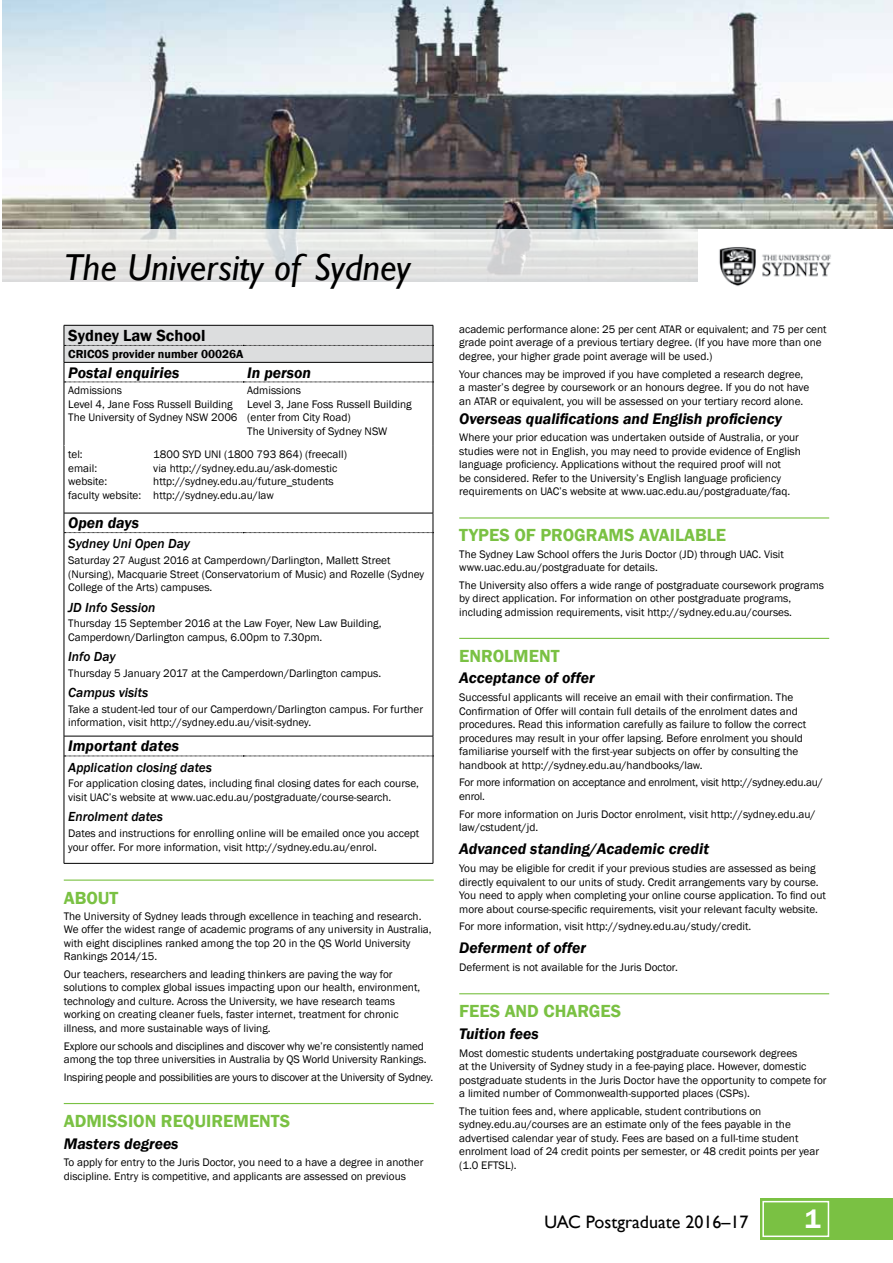
<style>
.page{position:relative;width:893px;height:1263px;background:#fff}
.page>*{position:absolute;margin:0;border:0;box-sizing:border-box;transform-origin:0 0}
.t1{font:italic 37.5px "Gill Sans";color:#000}
.t2{font:600 27px "Franklin Gothic";color:#fff}
.t3{font:600 18px "Franklin Gothic";color:#7ac143}
.t4{font:18px "Gill Sans";color:#000}
.t5{font:600 16.5px "Franklin Gothic";color:#000}
.t6{font:italic 600 15.75px "Franklin Gothic";color:#000}
.t7{font:italic 500 13.5px "Franklin Gothic";color:#000}
.t8{font:600 12px "Franklin Gothic";color:#000}
.t9{font:11.25px/13.5px "Franklin Gothic";color:#000}
</style>
<div class="page">
<img style="left:2px;top:0;width:891px;height:230px">
<svg style="left:2px;top:230px;width:696px;height:52px;fill:#e2e2e1"></svg>
<img style="left:719px;top:247px;width:112px;height:39px">
<div style="left:760px;top:1198px;width:133px;height:41px;background:#7ac143"></div>
<div style="left:762px;top:1201px;width:67px;height:36px;border:2px solid #fff"></div>
<hr style="left:64px;top:879px;width:370px;height:2px;background:#7ac143">
<hr style="left:64px;top:1103px;width:370px;height:1px;background:#7ac143">
<hr style="left:64px;top:382px;width:1px;height:64px;background:#000">
<hr style="left:64px;top:863px;width:179px;height:1px;background:#000">
<hr style="left:243px;top:863px;width:190px;height:1px;background:#000">
<hr style="left:64px;top:446px;width:1px;height:67px;background:#000">
<hr style="left:64px;top:533px;width:1px;height:203px;background:#000">
<hr style="left:64px;top:756px;width:1px;height:107px;background:#000">
<hr style="left:433px;top:446px;width:1px;height:67px;background:#000">
<hr style="left:433px;top:533px;width:1px;height:203px;background:#000">
<hr style="left:433px;top:756px;width:1px;height:107px;background:#000">
<svg style="left:64px;top:325px;width:370px;height:58px"></svg>
<hr style="left:433px;top:382px;width:1px;height:64px;background:#000">
<svg style="left:64px;top:513px;width:370px;height:20px"></svg>
<svg style="left:64px;top:736px;width:370px;height:21px"></svg>
<hr style="left:64px;top:736px;width:179px;height:1px;background:#000">
<hr style="left:243px;top:736px;width:190px;height:1px;background:#000">
<hr style="left:459px;top:517px;width:370px;height:1px;background:#7ac143">
<hr style="left:459px;top:638px;width:370px;height:1px;background:#7ac143">
<hr style="left:459px;top:993px;width:370px;height:1px;background:#7ac143">
<h1 class="t1" style="left:64px;top:246px;width:348px">The University of Sydney</h1>
<h3 class="t5" style="left:68px;top:325px;width:139px">Sydney Law School</h3>
<p class="t8" style="left:68px;top:347px;width:177px">CRICOS provider number 00026A</p>
<h3 class="t6" style="left:68px;top:362px;width:113px">Postal enquiries</h3>
<h3 class="t6" style="left:247px;top:362px;width:65px">In person</h3>
<p class="t9" style="left:68px;top:384px;width:171px">Admissions<br>Level 4, Jane Foss Russell Building<br>The University of Sydney NSW 2006</p>
<p class="t9" style="left:247px;top:384px;width:166px">Admissions<br>Level 3, Jane Foss Russell Building (enter from City Road)<br>The University of Sydney NSW</p>
<p class="t9" style="left:68px;top:448px;width:16px">tel:</p>
<p class="t9" style="left:153px;top:448px;width:195px">1800 SYD UNI (1800 793 864) (freecall)</p>
<p class="t9" style="left:68px;top:461px;width:30px">email:</p>
<p class="t9" style="left:153px;top:461px;width:186px">via http://sydney.edu.au/ask-domestic</p>
<p class="t9" style="left:68px;top:475px;width:40px">website:</p>
<p class="t9" style="left:68px;top:475px;width:267px;text-indent:85px">http://sydney.edu.au/future_students faculty website: http://sydney.edu.au/law</p>
<h3 class="t6" style="left:68px;top:513px;width:72px">Open days</h3>
<p class="t7" style="left:68px;top:536px;width:123px">Sydney Uni Open Day</p>
<p class="t9" style="left:68px;top:554px;width:357px">Saturday 27 August 2016 at Camperdown/Darlington, Mallett Street (Nursing), Macquarie Street (Conservatorium of Music) and Rozelle (Sydney<br>College of the Arts) campuses.</p>
<p class="t7" style="left:68px;top:599px;width:89px">JD Info Session</p>
<p class="t9" style="left:68px;top:617px;width:315px">Thursday 15 September 2016 at the Law Foyer, New Law Building,<br>Camperdown/Darlington campus, 6.00pm to 7.30pm.</p>
<p class="t7" style="left:68px;top:648px;width:49px">Info Day</p>
<p class="t9" style="left:68px;top:666px;width:315px">Thursday 5 January 2017 at the Camperdown/Darlington campus.</p>
<p class="t7" style="left:68px;top:684px;width:81px">Campus visits</p>
<p class="t9" style="left:68px;top:703px;width:356px">Take a student-led tour of our Camperdown/Darlington campus. For further information, visit http://sydney.edu.au/visit-sydney.</p>
<h3 class="t6" style="left:68px;top:736px;width:112px">Important dates</h3>
<p class="t7" style="left:68px;top:759px;width:145px">Application closing dates</p>
<p class="t9" style="left:68px;top:777px;width:352px">For application closing dates, including final closing dates for each course, visit UAC’s website at www.uac.edu.au/postgraduate/course-search.</p>
<p class="t7" style="left:68px;top:808px;width:96px">Enrolment dates</p>
<p class="t9" style="left:68px;top:827px;width:353px">Dates and instructions for enrolling online will be emailed once you accept your offer. For more information, visit http://sydney.edu.au/enrol.</p>
<h3 class="t3" style="left:64px;top:886px;width:56px">About</h3>
<p class="t9" style="left:64px;top:909px;width:369px">The University of Sydney leads through excellence in teaching and research.<br>We offer the widest range of academic programs of any university in Australia, with eight disciplines ranked among the top 20 in the QS World University Rankings 2014/15.</p>
<p class="t9" style="left:64px;top:968px;width:358px">Our teachers, researchers and leading thinkers are paving the way for solutions to complex global issues impacting upon our health, environment, technology and culture. Across the University, we have research teams working on creating cleaner fuels, faster internet, treatment for chronic illness, and more sustainable ways of living.</p>
<p class="t9" style="left:64px;top:1039px;width:364px">Explore our schools and disciplines and discover why we’re consistently named among the top three universities in Australia by QS World University Rankings.</p>
<p class="t9" style="left:64px;top:1071px;width:371px">Inspiring people and possibilities are yours to discover at the University of Sydney.</p>
<h3 class="t3" style="left:64px;top:1110px;width:228px">ADMISSION REQUIREMENTS</h3>
<h3 class="t6" style="left:64px;top:1133px;width:116px">Masters degrees</h3>
<p class="t9" style="left:64px;top:1156px;width:361px">To apply for entry to the Juris Doctor, you need to a have a degree in another discipline. Entry is competitive, and applicants are assessed on previous</p>
<p class="t9" style="left:459px;top:323px;width:369px">academic performance alone: 25 per cent ATAR or equivalent; and 75 per cent grade point average of a previous tertiary degree. (If you have more than one degree, your higher grade point average will be used.)</p>
<p class="t9" style="left:459px;top:367px;width:351px">Your chances may be improved if you have completed a research degree, a master’s degree by coursework or an honours degree. If you do not have an ATAR or equivalent, you will be assessed on your tertiary record alone.</p>
<h3 class="t6" style="left:459px;top:408px;width:324px">Overseas qualifications and English proficiency</h3>
<p class="t9" style="left:459px;top:431px;width:343px">Where your prior education was undertaken outside of Australia, or your studies were not in English, you may need to provide evidence of English language proficiency. Applications without the required proof will not<br>be considered. Refer to the University’s English language proficiency requirements on UAC’s website at www.uac.edu.au/postgraduate/faq.</p>
<h3 class="t3" style="left:459px;top:524px;width:268px">TYPES OF PROGRAMS AVAILABLE</h3>
<p class="t9" style="left:459px;top:547px;width:326px">The Sydney Law School offers the Juris Doctor (JD) through UAC. Visit www.uac.edu.au/postgraduate for details.</p>
<p class="t9" style="left:459px;top:578px;width:366px">The University also offers a wide range of postgraduate coursework programs by direct application. For information on other postgraduate programs, including admission requirements, visit http://sydney.edu.au/courses.</p>
<h3 class="t3" style="left:459px;top:645px;width:102px">ENROLMENT</h3>
<h3 class="t6" style="left:459px;top:668px;width:137px">Acceptance of offer</h3>
<p class="t9" style="left:459px;top:691px;width:348px">Successful applicants will receive an email with their confirmation. The Confirmation of Offer will contain full details of the enrolment dates and procedures. Read this information carefully as failure to follow the correct procedures may result in your offer lapsing. Before enrolment you should familiarise yourself with the first-year subjects on offer by consulting the handbook at http://sydney.edu.au/handbooks/law.</p>
<p class="t9" style="left:459px;top:776px;width:365px">For more information on acceptance and enrolment, visit http://sydney.edu.au/ enrol.</p>
<p class="t9" style="left:459px;top:807px;width:358px">For more information on Juris Doctor enrolment, visit http://sydney.edu.au/ law/cstudent/jd.</p>
<h3 class="t6" style="left:459px;top:839px;width:251px">Advanced standing/Academic credit</h3>
<p class="t9" style="left:459px;top:862px;width:368px">You may be eligible for credit if your previous studies are assessed as being directly equivalent to our units of study. Credit arrangements vary by course.<br>You need to apply when completing your online course application. To find out more about course-specific requirements, visit your relevant faculty website.</p>
<p class="t9" style="left:459px;top:920px;width:294px">For more information, visit http://sydney.edu.au/study/credit.</p>
<h3 class="t6" style="left:459px;top:938px;width:128px">Deferment of offer</h3>
<p class="t9" style="left:459px;top:961px;width:220px">Deferment is not available for the Juris Doctor.</p>
<h3 class="t3" style="left:459px;top:1000px;width:21px">Fees</h3>
<h3 class="t3" style="left:505px;top:1000px;width:13px">and</h3>
<h3 class="t3" style="left:543px;top:1000px;width:35px">charges</h3>
<h3 class="t6" style="left:459px;top:1023px;width:81px">Tuition fees</h3>
<p class="t9" style="left:459px;top:1046px;width:369px">Most domestic students undertaking postgraduate coursework degrees<br>at the University of Sydney study in a fee-paying place. However, domestic postgraduate students in the Juris Doctor have the opportunity to compete for a limited number of Commonwealth-supported places (CSPs).</p>
<p class="t9" style="left:459px;top:1104px;width:361px">The tuition fees and, where applicable, student contributions on sydney.edu.au/courses are an estimate only of the fees payable in the advertised calendar year of study. Fees are based on a full-time student enrolment load of 24 credit points per semester, or 48 credit points per year (1.0 EFTSL).</p>
<h3 class="t4" style="left:544px;top:1212px;width:205px">UAC Postgraduate 2016–17</h3>
<h2 class="t2" style="left:805px;top:1203px;width:17px">1</h2>
</div>
